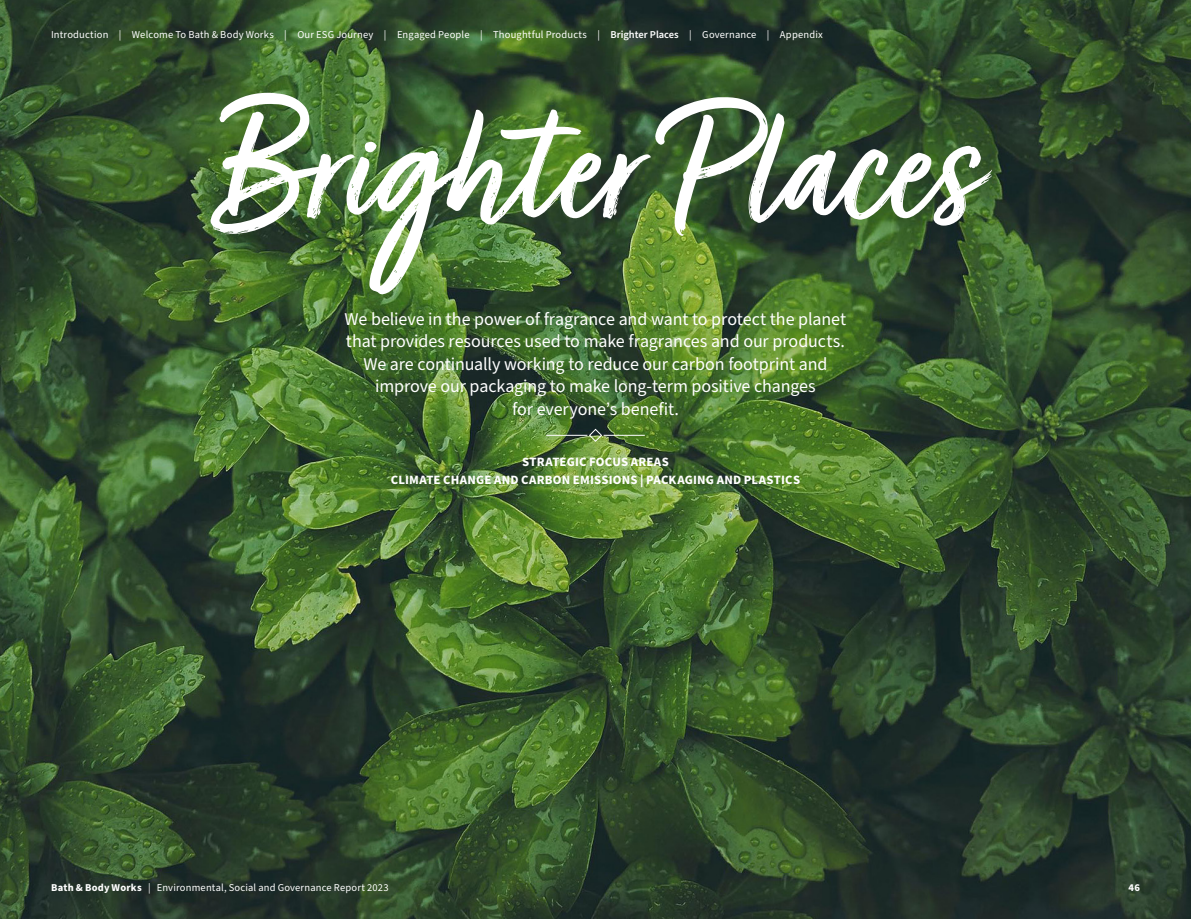
<style>
.page{position:relative;width:1191px;height:919px;background:#fff}
.page>*{position:absolute;margin:0;border:0;box-sizing:border-box;transform-origin:0 0}
.t1{font:186px "Turbinado Pro";color:#fff}
.t2{font:18px/22.5px "Source Sans Pro";letter-spacing:-.005em;color:#fff;text-align:center}
.t3{font:700 12.75px/18px "Source Sans Pro";letter-spacing:.015em;color:#fff;text-align:center}
.t4{font:10.5px "Source Sans Pro";letter-spacing:.015em;color:#fff}
.t5{font:700 10.5px "Source Sans Pro";color:#fff}
.s1{font-weight:600}
.s2{font-weight:700}
</style>
<div class="page">
<img style="left:0;top:0;width:1191px;height:918px">
<svg style="left:589px;top:428px;width:13px;height:14px"></svg>
<hr style="left:603px;top:435px;width:42px;height:1px;background:#fff">
<hr style="left:546px;top:435px;width:41px;height:1px;background:#fff">
<p class="t4" style="left:51px;top:27px;width:773px">Introduction | Welcome To Bath &amp; Body Works | Our ESG Journey | Engaged People | Thoughtful Products | <span class="s1">Brighter Places</span> | Governance | Appendix</p>
<h1 class="t1" style="left:214px;top:66px;width:760px">Brighter Places</h1>
<p class="t2" style="left:345px;top:308px;width:503px">We believe in the power of fragrance and want to protect the planet that provides resources used to make fragrances and our products.<br>We are continually working to reduce our carbon footprint and improve our packaging to make long-term positive changes<br>for everyone’s benefit.</p>
<p class="t3" style="left:391px;top:453px;width:411px">STRATEGIC FOCUS AREAS<br>CLIMATE CHANGE AND CARBON EMISSIONS | PACKAGING AND PLASTICS</p>
<p class="t4" style="left:51px;top:880px;width:339px"><span class="s2">Bath &amp; Body Works</span> | Environmental, Social and Governance Report 2023</p>
<p class="t5" style="left:1128px;top:880px;width:13px">46</p>
</div>
